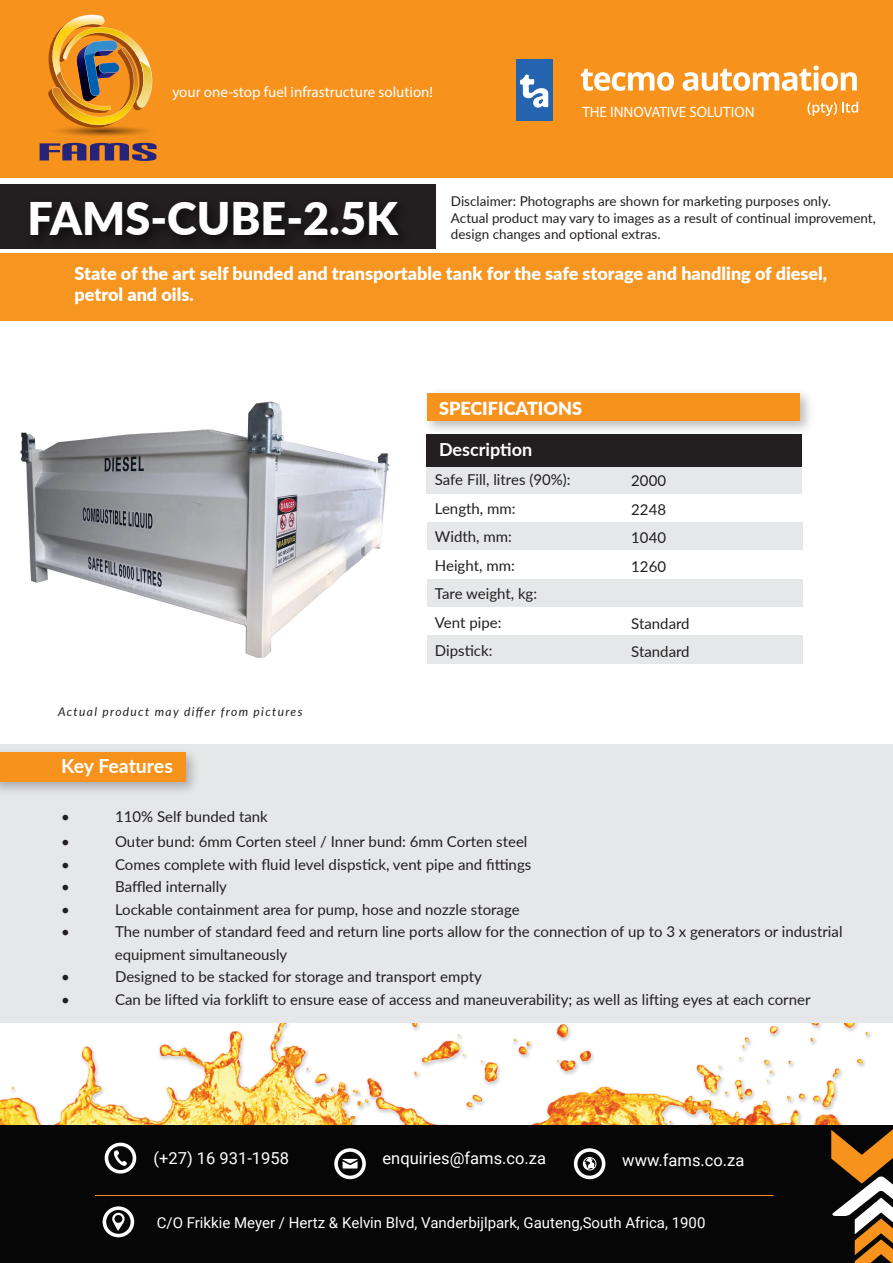
<style>
.page{position:relative;width:893px;height:1263px;background:#fff}
.page>*{position:absolute;margin:0;border:0;box-sizing:border-box;transform-origin:0 0}
.t1{font:900 45px "Lato";color:#fff}
.t2{font:700 19.5px "Lato";letter-spacing:-.005em;color:#fff}
.t3{font:900 18px/21.6px "Lato";color:#fff}
.t4{font:700 18px "Lato";color:#fff}
.t5{font:16.5px "Roboto";color:#fff}
.t6{font:15px/28.5px "Lato";color:#231f20}
.t7{font:15px "Roboto";color:#fff}
.t8{font:15px "Myriad Pro";color:#fff}
.t9{font:13.5px/16.5px "Lato";color:#231f20}
.t10{font:italic 12px "Lato";letter-spacing:.11em;color:#231f20}
</style>
<div class="page">
<img style="left:0;top:1023px;width:892px;height:103px">
<div style="left:0;top:184px;width:435px;height:65px;background:#231f20"></div>
<div style="left:0;top:254px;width:893px;height:67px;background:#f79521"></div>
<div style="left:0;top:0;width:893px;height:178px;background:#f7931d"></div>
<div style="left:0;top:1126px;width:893px;height:137px;background:#050605"></div>
<svg style="left:334px;top:1148px;width:32px;height:31px"></svg>
<svg style="left:104px;top:1142px;width:33px;height:32px"></svg>
<svg style="left:103px;top:1206px;width:31px;height:31px"></svg>
<svg style="left:574px;top:1148px;width:31px;height:31px"></svg>
<svg style="left:581px;top:69px;width:93px;height:22px"></svg>
<svg style="left:683px;top:66px;width:174px;height:25px"></svg>
<svg style="left:807px;top:102px;width:51px;height:14px"></svg>
<div style="left:516px;top:59px;width:37px;height:62px;background:#2464af"></div>
<svg style="left:520px;top:74px;width:28px;height:34px"></svg>
<svg style="left:46px;top:124px;width:113px;height:13px"></svg>
<svg style="left:48px;top:15px;width:108px;height:114px"></svg>
<svg style="left:40px;top:143px;width:117px;height:18px"></svg>
<svg style="left:831px;top:1129px;width:62px;height:134px"></svg>
<img style="left:19px;top:207px;width:415px;height:47px">
<div style="left:427px;top:466px;width:375px;height:28px;background:#e6e7e9"></div>
<div style="left:427px;top:522px;width:375px;height:28px;background:#e6e7e9"></div>
<div style="left:427px;top:579px;width:376px;height:28px;background:#e6e7e9"></div>
<div style="left:427px;top:635px;width:376px;height:28px;background:#e6e7e9"></div>
<img style="left:426px;top:392px;width:384px;height:47px">
<div style="left:427px;top:393px;width:373px;height:28px;background:#f7931d"></div>
<div style="left:427px;top:434px;width:375px;height:33px;background:#231f20"></div>
<div style="left:0;top:744px;width:893px;height:279px;background:#e6e7e9"></div>
<img style="left:0;top:752px;width:195px;height:39px">
<div style="left:0;top:753px;width:186px;height:29px;background:#f7931d"></div>
<hr style="left:95px;top:1195px;width:678px;height:1px;background:#f7931d">
<img style="left:20px;top:401px;width:369px;height:257px">
<p class="t8" style="left:172px;top:83px;width:262px">your one-stop fuel infrastructure solution!</p>
<p class="t8" style="left:582px;top:102px;width:174px">THE INNOVATIVE SOLUTION</p>
<h1 class="t1" style="left:28px;top:185px;width:372px">FAMS-CUBE-2.5K</h1>
<p class="t9" style="left:451px;top:193px;width:426px">Disclaimer: Photographs are shown for marketing purposes only.<br>Actual product may vary to images as a result of continual improvement, design changes and optional extras.</p>
<p class="t3" style="left:75px;top:261px;width:754px">State of the art self bunded and transportable tank for the safe storage and handling of diesel, petrol and oils.</p>
<p class="t10" style="left:58px;top:703px;width:246px">Actual product may differ from pictures</p>
<p class="t3" style="left:439px;top:396px;width:145px">SPECIFICATIONS</p>
<p class="t4" style="left:439px;top:436px;width:95px">Description</p>
<p class="t6" style="left:435px;top:465px;width:137px">Safe Fill, litres (90%):<br>Length, mm:<br>Width, mm:<br>Height, mm:<br>Tare weight, kg:<br>Vent pipe:<br>Dipstick:</p>
<p class="t6" style="left:631px;top:466px;width:36px;text-align:justify">2000<br>2248<br>1040<br>1260</p>
<p class="t6" style="left:631px;top:608px;width:60px">Standard<br>Standard</p>
<h2 class="t2" style="left:61px;top:752px;width:113px">Key Features</h2>
<p class="t6" style="left:61px;top:801px;width:10px">•</p>
<p class="t6" style="left:115px;top:801px;width:154px">110% Self bunded tank</p>
<p class="t6" style="left:61px;top:827px;width:10px">•</p>
<p class="t6" style="left:115px;top:827px;width:414px">Outer bund: 6mm Corten steel / Inner bund: 6mm Corten steel</p>
<p class="t6" style="left:61px;top:849px;width:10px">•</p>
<p class="t6" style="left:115px;top:849px;width:418px">Comes complete with fluid level dispstick, vent pipe and fittings</p>
<p class="t6" style="left:61px;top:872px;width:10px">•</p>
<p class="t6" style="left:115px;top:872px;width:113px">Baffled internally</p>
<p class="t6" style="left:61px;top:894px;width:10px">•</p>
<p class="t6" style="left:115px;top:894px;width:406px">Lockable containment area for pump, hose and nozzle storage</p>
<p class="t6" style="left:61px;top:917px;width:10px">•</p>
<p class="t6" style="left:115px;top:920px;width:729px;line-height:22.5px">The number of standard feed and return line ports allow for the connection of up to 3 x generators or industrial equipment simultaneously</p>
<p class="t6" style="left:61px;top:962px;width:10px">•</p>
<p class="t6" style="left:115px;top:962px;width:368px">Designed to be stacked for storage and transport empty</p>
<p class="t6" style="left:61px;top:984px;width:10px">•</p>
<p class="t6" style="left:115px;top:984px;width:697px">Can be lifted via forklift to ensure ease of access and maneuverability; as well as lifting eyes at each corner</p>
<p class="t5" style="left:153px;top:1147px;width:137px">(+27) 16 931-1958</p>
<p class="t5" style="left:382px;top:1147px;width:165px">enquiries@fams.co.za</p>
<p class="t5" style="left:622px;top:1149px;width:124px">www.fams.co.za</p>
<p class="t7" style="left:157px;top:1212px;width:550px">C/O Frikkie Meyer / Hertz &amp; Kelvin Blvd, Vanderbijlpark, Gauteng,South Africa, 1900</p>
</div>
